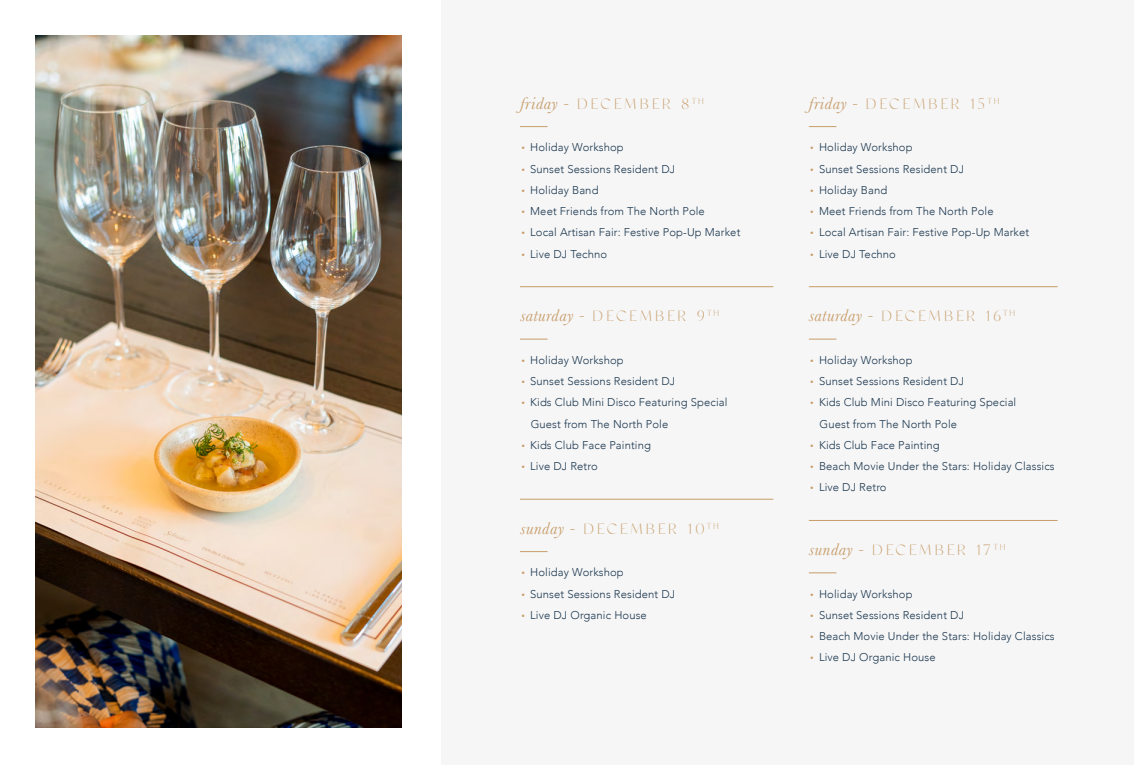
<style>
.page{position:relative;width:1134px;height:765px;background:#fff}
.page>*{position:absolute;margin:0;border:0;box-sizing:border-box;transform-origin:0 0}
.t1{font:italic 17.5px "Baskerville";letter-spacing:.025em;color:#c79d68}
.t2{font:15px "Classico";letter-spacing:.205em;color:#c79d68}
.t3{font:300 11.25px/21.2px "Avenir";letter-spacing:.01em;color:#1b374e}
.s1{font-family:"Baskerville";font-style:italic;font-size:17.5px}
.s2{font-family:"Baskerville";font-weight:400;font-size:10px;color:#c79d68}
.s3{font-family:"Classico";font-style:normal;font-size:15px}
</style>
<div class="page">
<div style="left:441px;top:0;width:693px;height:765px;background:#f6f6f7"></div>
<svg style="left:520px;top:126px;width:28px;height:1px"></svg>
<hr style="left:520px;top:286px;width:253px;height:1px;background:#c79d68">
<svg style="left:520px;top:339px;width:28px;height:1px"></svg>
<hr style="left:520px;top:499px;width:253px;height:1px;background:#c79d68">
<svg style="left:520px;top:551px;width:28px;height:1px"></svg>
<svg style="left:809px;top:126px;width:27px;height:1px"></svg>
<hr style="left:809px;top:286px;width:248px;height:1px;background:#c79d68">
<svg style="left:809px;top:339px;width:27px;height:1px"></svg>
<hr style="left:809px;top:520px;width:248px;height:1px;background:#c79d68">
<svg style="left:809px;top:573px;width:27px;height:1px"></svg>
<img style="left:35px;top:35px;width:367px;height:693px">
<h2 class="t2" style="left:520px;top:95px;width:185px"><span class="s1">friday -</span> DECEMBER 8<sup>TH</sup></h2>
<p class="t3" style="left:521px;top:137px;width:104px"><span class="s2">•</span> Holiday Workshop</p>
<p class="t3" style="left:521px;top:158px;width:155px"><span class="s2">•</span> Sunset Sessions Resident DJ</p>
<p class="t3" style="left:521px;top:179px;width:79px"><span class="s2">•</span> Holiday Band</p>
<p class="t3" style="left:521px;top:201px;width:185px"><span class="s2">•</span> Meet Friends from The North Pole</p>
<p class="t3" style="left:521px;top:222px;width:220px"><span class="s2">•</span> Local Artisan Fair: Festive Pop-Up Market</p>
<p class="t3" style="left:521px;top:243px;width:87px"><span class="s2">•</span> Live DJ Techno</p>
<h1 class="t1" style="left:520px;top:304px;width:201px">saturday - <span class="s3">DECEMBER 9</span><sup>TH</sup></h1>
<p class="t3" style="left:521px;top:349px;width:104px"><span class="s2">•</span> Holiday Workshop</p>
<p class="t3" style="left:521px;top:371px;width:155px"><span class="s2">•</span> Sunset Sessions Resident DJ</p>
<p class="t3" style="left:531px;top:392px;width:198px;text-indent:-9px"><span class="s2">•</span> Kids Club Mini Disco Featuring Special<br>Guest from The North Pole</p>
<p class="t3" style="left:521px;top:434px;width:131px"><span class="s2">•</span> Kids Club Face Painting</p>
<p class="t3" style="left:521px;top:456px;width:78px"><span class="s2">•</span> Live DJ Retro</p>
<h2 class="t2" style="left:520px;top:520px;width:200px"><span class="s1">sunday -</span> DECEMBER 10<sup>TH</sup></h2>
<p class="t3" style="left:521px;top:562px;width:104px"><span class="s2">•</span> Holiday Workshop</p>
<p class="t3" style="left:521px;top:583px;width:155px"><span class="s2">•</span> Sunset Sessions Resident DJ</p>
<p class="t3" style="left:521px;top:604px;width:127px"><span class="s2">•</span> Live DJ Organic House</p>
<h2 class="t2" style="left:809px;top:95px;width:192px"><span class="s1">friday -</span> DECEMBER 15<sup>TH</sup></h2>
<p class="t3" style="left:810px;top:137px;width:104px"><span class="s2">•</span> Holiday Workshop</p>
<p class="t3" style="left:810px;top:158px;width:155px"><span class="s2">•</span> Sunset Sessions Resident DJ</p>
<p class="t3" style="left:810px;top:179px;width:79px"><span class="s2">•</span> Holiday Band</p>
<p class="t3" style="left:810px;top:201px;width:185px"><span class="s2">•</span> Meet Friends from The North Pole</p>
<p class="t3" style="left:810px;top:222px;width:220px"><span class="s2">•</span> Local Artisan Fair: Festive Pop-Up Market</p>
<p class="t3" style="left:810px;top:243px;width:87px"><span class="s2">•</span> Live DJ Techno</p>
<h2 class="t2" style="left:809px;top:307px;width:208px"><span class="s1">saturday -</span> DECEMBER 16<sup>TH</sup></h2>
<p class="t3" style="left:810px;top:349px;width:104px"><span class="s2">•</span> Holiday Workshop</p>
<p class="t3" style="left:810px;top:371px;width:155px"><span class="s2">•</span> Sunset Sessions Resident DJ</p>
<p class="t3" style="left:819px;top:392px;width:198px;text-indent:-9px"><span class="s2">•</span> Kids Club Mini Disco Featuring Special<br>Guest from The North Pole</p>
<p class="t3" style="left:810px;top:434px;width:131px"><span class="s2">•</span> Kids Club Face Painting</p>
<p class="t3" style="left:810px;top:456px;width:246px"><span class="s2">•</span> Beach Movie Under the Stars: Holiday Classics</p>
<p class="t3" style="left:810px;top:477px;width:78px"><span class="s2">•</span> Live DJ Retro</p>
<h2 class="t2" style="left:809px;top:541px;width:198px"><span class="s1">sunday -</span> DECEMBER 17 <sup>TH</sup></h2>
<p class="t3" style="left:810px;top:583px;width:104px"><span class="s2">•</span> Holiday Workshop</p>
<p class="t3" style="left:810px;top:604px;width:155px"><span class="s2">•</span> Sunset Sessions Resident DJ</p>
<p class="t3" style="left:810px;top:626px;width:246px"><span class="s2">•</span> Beach Movie Under the Stars: Holiday Classics</p>
<p class="t3" style="left:810px;top:647px;width:127px"><span class="s2">•</span> Live DJ Organic House</p>
</div>
